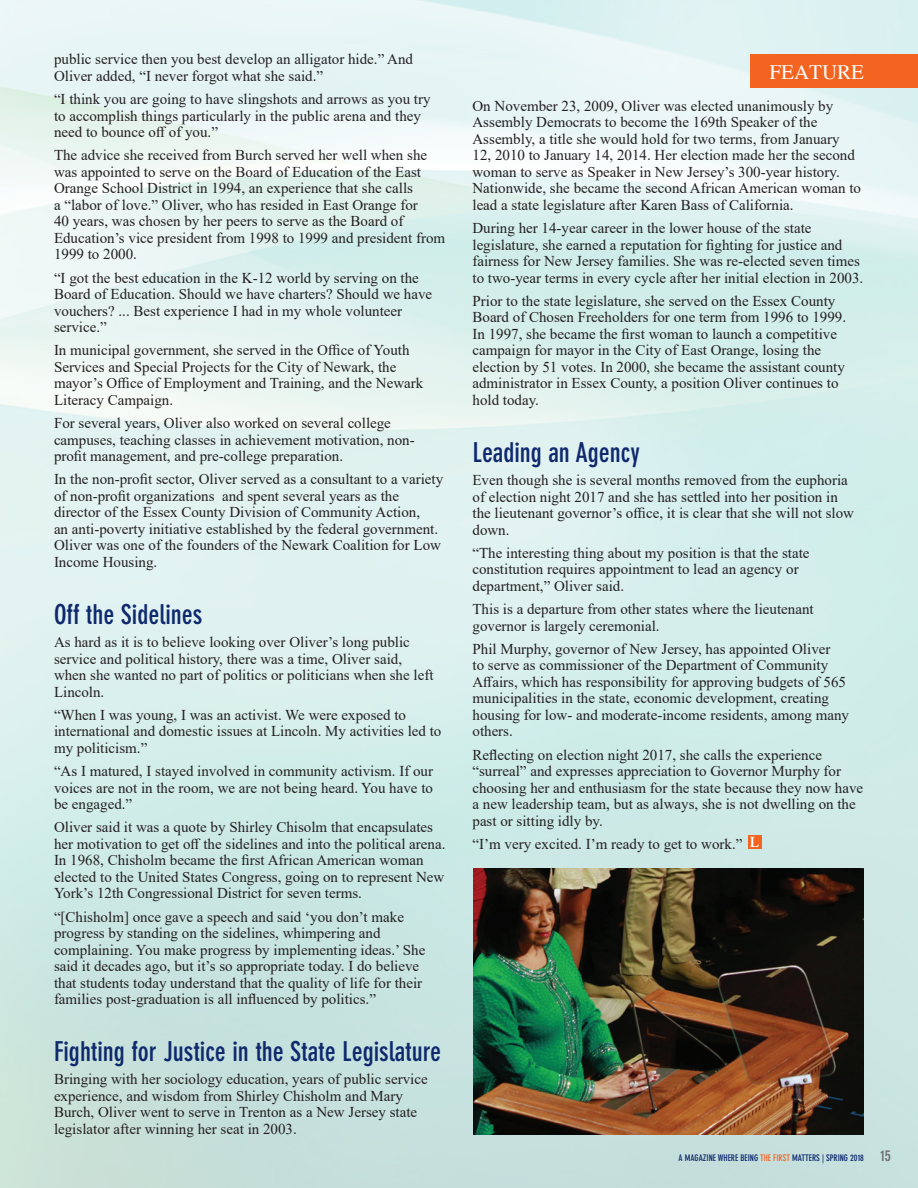
<style>
.page{position:relative;width:918px;height:1188px;background:#fff}
.page>*{position:absolute;margin:0;border:0;box-sizing:border-box;transform-origin:0 0}
.t1{font:700 condensed 27px "DIN Neuzeit Grotesk";color:#0f296e}
.t2{font:21px "Times";color:#fff}
.t3{font:15px/16.5px "Times New Roman";color:#231f20}
.t4{font:600 15px "Times";color:#fff}
.t5{font:700 condensed 9px "DIN Neuzeit Grotesk";color:#0f296e}
.s1{color:#f36421}
.s2{font-size:15px;color:#6c6d70}
</style>
<div class="page">
<img style="left:0;top:0;width:918px;height:1188px">
<div style="left:748px;top:835px;width:13px;height:14px;background:#f36421"></div>
<img style="left:473px;top:868px;width:391px;height:266px">
<div style="left:751px;top:54px;width:167px;height:34px;background:#f36421"></div>
<p class="t3" style="left:54px;top:51px;width:361px">public service then you best develop an alligator hide.” And<br>Oliver added, “I never forgot what she said.”</p>
<p class="t3" style="left:54px;top:90px;width:378px">“I think you are going to have slingshots and arrows as you try to accomplish things particularly in the public arena and they need to bounce off of you.”</p>
<p class="t3" style="left:54px;top:147px;width:393px">The advice she received from Burch served her well when she was appointed to serve on the Board of Education of the East Orange School District in 1994, an experience that she calls<br>a “labor of love.” Oliver, who has resided in East Orange for<br>40 years, was chosen by her peers to serve as the Board of Education’s vice president from 1998 to 1999 and president from 1999 to 2000.</p>
<p class="t3" style="left:54px;top:269px;width:380px">“I got the best education in the K-12 world by serving on the Board of Education. Should we have charters? Should we have vouchers? ... Best experience I had in my whole volunteer service.”</p>
<p class="t3" style="left:54px;top:342px;width:371px">In municipal government, she served in the Office of Youth Services and Special Projects for the City of Newark, the mayor’s Office of Employment and Training, and the Newark Literacy Campaign.</p>
<p class="t3" style="left:54px;top:414px;width:362px">For several years, Oliver also worked on several college campuses, teaching classes in achievement motivation, non&shy;profit management, and pre-college preparation.</p>
<p class="t3" style="left:54px;top:471px;width:391px">In the non-profit sector, Oliver served as a consultant to a variety of non-profit organizations and spent several years as the director of the Essex County Division of Community Action,<br>an anti-poverty initiative established by the federal government.<br>Oliver was one of the founders of the Newark Coalition for Low Income Housing.</p>
<h1 class="t1" style="left:54px;top:599px;width:150px">Off the Sidelines</h1>
<p class="t3" style="left:54px;top:633px;width:381px">As hard as it is to believe looking over Oliver’s long public service and political history, there was a time, Oliver said, when she wanted no part of politics or politicians when she left Lincoln.</p>
<p class="t3" style="left:54px;top:706px;width:389px">“When I was young, I was an activist. We were exposed to international and domestic issues at Lincoln. My activities led to my politicism.”</p>
<p class="t3" style="left:54px;top:762px;width:381px;text-align:justify">“As I matured, I stayed involved in community activism. If our voices are not in the room, we are not being heard. You have to be engaged.”</p>
<p class="t3" style="left:54px;top:819px;width:393px">Oliver said it was a quote by Shirley Chisolm that encapsulates her motivation to get off the sidelines and into the political arena.<br>In 1968, Chisholm became the first African American woman elected to the United States Congress, going on to represent New York’s 12th Congressional District for seven terms.</p>
<p class="t3" style="left:54px;top:908px;width:373px">“[Chisholm] once gave a speech and said ‘you don’t make progress by standing on the sidelines, whimpering and complaining. You make progress by implementing ideas.’ She said it decades ago, but it’s so appropriate today. I do believe that students today understand that the quality of life for their families post-graduation is all influenced by politics.”</p>
<h1 class="t1" style="left:54px;top:1036px;width:389px">Fighting for Justice in the State Legislature</h1>
<p class="t3" style="left:54px;top:1071px;width:375px">Bringing with her sociology education, years of public service experience, and wisdom from Shirley Chisholm and Mary Burch, Oliver went to serve in Trenton as a New Jersey state legislator after winning her seat in 2003.</p>
<h2 class="t2" style="left:770px;top:60px;width:96px">FEATURE</h2>
<p class="t3" style="left:472px;top:97px;width:390px">On November 23, 2009, Oliver was elected unanimously by Assembly Democrats to become the 169th Speaker of the Assembly, a title she would hold for two terms, from January 12, 2010 to January 14, 2014. Her election made her the second woman to serve as Speaker in New Jersey’s 300-year history.<br>Nationwide, she became the second African American woman to lead a state legislature after Karen Bass of California.</p>
<p class="t3" style="left:472px;top:219px;width:392px">During her 14-year career in the lower house of the state legislature, she earned a reputation for fighting for justice and fairness for New Jersey families. She was re-elected seven times to two-year terms in every cycle after her initial election in 2003.</p>
<p class="t3" style="left:472px;top:292px;width:375px">Prior to the state legislature, she served on the Essex County Board of Chosen Freeholders for one term from 1996 to 1999.<br>In 1997, she became the first woman to launch a competitive campaign for mayor in the City of East Orange, losing the election by 51 votes. In 2000, she became the assistant county administrator in Essex County, a position Oliver continues to hold today.</p>
<h1 class="t1" style="left:472px;top:437px;width:169px">Leading an Agency</h1>
<p class="t3" style="left:472px;top:471px;width:383px">Even though she is several months removed from the euphoria of election night 2017 and she has settled into her position in the lieutenant governor’s office, it is clear that she will not slow down.</p>
<p class="t3" style="left:472px;top:544px;width:339px">“The interesting thing about my position is that the state constitution requires appointment to lead an agency or department,” Oliver said.</p>
<p class="t3" style="left:472px;top:600px;width:343px">This is a departure from other states where the lieutenant governor is largely ceremonial.</p>
<p class="t3" style="left:472px;top:640px;width:378px">Phil Murphy, governor of New Jersey, has appointed Oliver<br>to serve as commissioner of the Department of Community Affairs, which has responsibility for approving budgets of 565 municipalities in the state, economic development, creating housing for low- and moderate-income residents, among many others.</p>
<p class="t3" style="left:472px;top:746px;width:392px">Reflecting on election night 2017, she calls the experience “surreal” and expresses appreciation to Governor Murphy for choosing her and enthusiasm for the state because they now have a new leadership team, but as always, she is not dwelling on the past or sitting idly by.</p>
<p class="t3" style="left:472px;top:835px;width:271px">“I’m very excited. I’m ready to get to work.”</p>
<p class="t4" style="left:750px;top:833px;width:11px">L</p>
<p class="t5" style="left:678px;top:1153px;width:214px">A MAGAZINE WHERE BEING <span class="s1">THE FIRST</span> MATTERS | SPRING 2018 <span class="s2">15</span></p>
</div>
